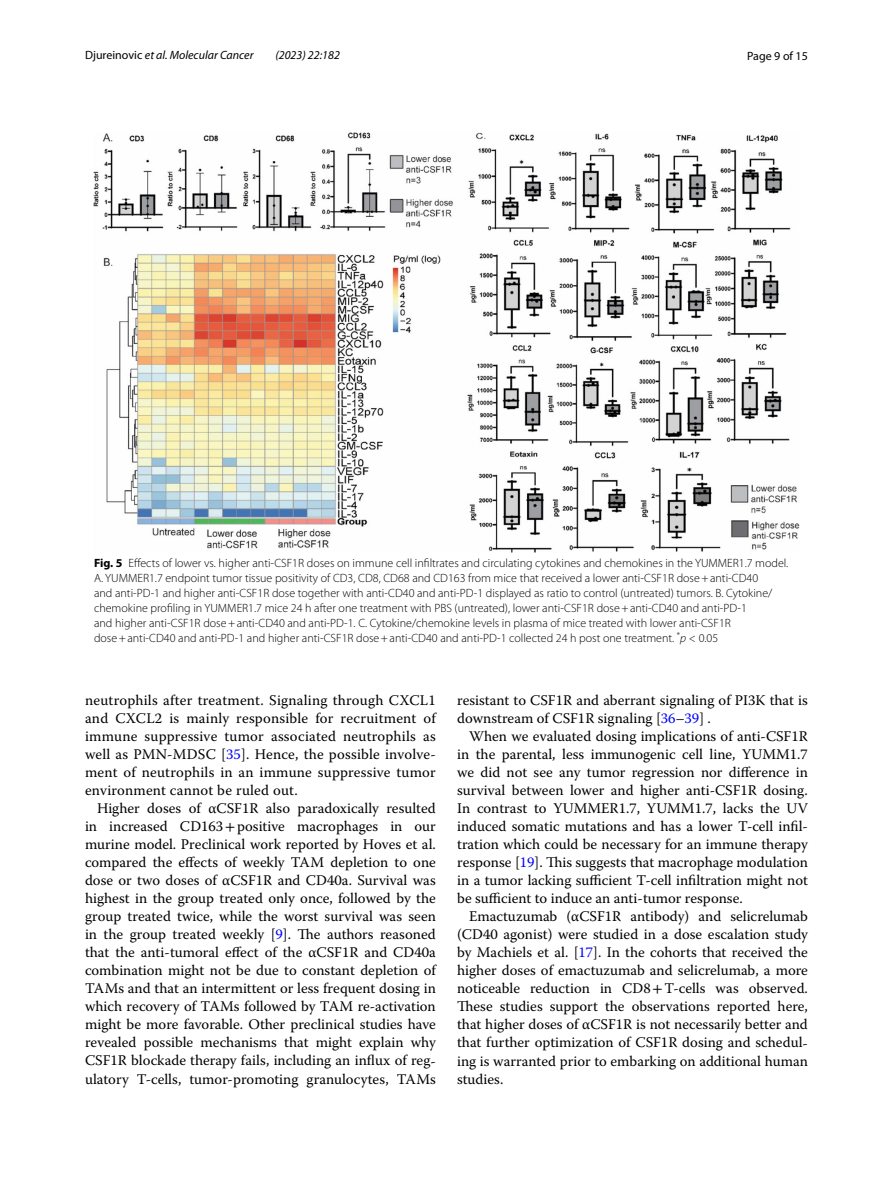
<style>
.page{position:relative;width:893px;height:1187px;background:#fff}
.page>*{position:absolute;margin:0;border:0;box-sizing:border-box;transform-origin:0 0}
.t1{font:14.7px/18px "Warnock Pro";color:#000;text-align:justify}
.t2{font:300 12px/15px "Myriad Pro";color:#000}
.t3{font:italic 12px "Myriad Pro";color:#000}
.t4{font:12px "Myriad Pro";color:#000}
.s1{font-style:normal}
.s2{font-weight:700}
.s3{font-style:italic}
.s4{color:#00f}
.s5{font-family:"STIX"}
</style>
<div class="page">
<img style="left:93px;top:133px;width:707px;height:419px">
<p class="t3" style="left:85px;top:48px;width:170px"><span class="s1">Djureinovic</span> et al. Molecular Cancer</p>
<p class="t3" style="left:275px;top:48px;width:66px">(2023) 22:182</p>
<p class="t4" style="left:747px;top:48px;width:62px">Page 9 of 15</p>
<p class="t2" style="left:94px;top:556px;width:696px"><span class="s2">Fig. 5</span> Effects of lower vs. higher anti-CSF1R doses on immune cell infiltrates and circulating cytokines and chemokines in the YUMMER1.7 model.<br>A. YUMMER1.7 endpoint tumor tissue positivity of CD3, CD8, CD68 and CD163 from mice that received a lower anti-CSF1R dose+anti-CD40<br>and anti-PD-1 and higher anti-CSF1R dose together with anti-CD40 and anti-PD-1 displayed as ratio to control (untreated) tumors. B. Cytokine/ chemokine profiling in YUMMER1.7 mice 24 h after one treatment with PBS (untreated), lower anti-CSF1R dose+anti-CD40 and anti-PD-1<br>and higher anti-CSF1R dose+anti-CD40 and anti-PD-1. C. Cytokine/chemokine levels in plasma of mice treated with lower anti-CSF1R dose+anti-CD40 and anti-PD-1 and higher anti-CSF1R dose+anti-CD40 and anti-PD-1 collected 24 h post one treatment. <sup>*</sup><span class="s3">p</span> &lt; 0.05</p>
<p class="t1" style="left:85px;top:691px;width:352px">neutrophils after treatment. Signaling through CXCL1 and CXCL2 is mainly responsible for recruitment of immune suppressive tumor associated neutrophils as well as PMN-MDSC [<span class="s4">35</span>]. Hence, the possible involve&shy;ment of neutrophils in an immune suppressive tumor environment cannot be ruled out.</p>
<p class="t1" style="left:85px;top:799px;width:352px;text-indent:12px">Higher doses of αCSF1R also paradoxically resulted in increased CD163<span class="s5">+</span>positive macrophages in our murine model. Preclinical work reported by Hoves et al. compared the effects of weekly TAM depletion to one dose or two doses of αCSF1R and CD40a. Survival was highest in the group treated only once, followed by the group treated twice, while the worst survival was seen in the group treated weekly [<span class="s4">9</span>]. The authors reasoned that the anti-tumoral effect of the αCSF1R and CD40a combination might not be due to constant depletion of TAMs and that an intermittent or less frequent dosing in which recovery of TAMs followed by TAM re-activation might be more favorable. Other preclinical studies have revealed possible mechanisms that might explain why CSF1R blockade therapy fails, including an influx of reg&shy;ulatory T-cells, tumor-promoting granulocytes, TAMs</p>
<p class="t1" style="left:457px;top:691px;width:352px">resistant to CSF1R and aberrant signaling of PI3K that is downstream of CSF1R signaling [<span class="s4">36</span>–<span class="s4">39</span>] .</p>
<p class="t1" style="left:457px;top:727px;width:352px;text-indent:12px">When we evaluated dosing implications of anti-CSF1R in the parental, less immunogenic cell line, YUMM1.7 we did not see any tumor regression nor difference in survival between lower and higher anti-CSF1R dosing.<br>In contrast to YUMMER1.7, YUMM1.7, lacks the UV induced somatic mutations and has a lower T-cell infil&shy;tration which could be necessary for an immune therapy response [<span class="s4">19</span>]. This suggests that macrophage modulation in a tumor lacking sufficient T-cell infiltration might not be sufficient to induce an anti-tumor response.</p>
<p class="t1" style="left:457px;top:907px;width:352px;text-indent:12px">Emactuzumab (αCSF1R antibody) and selicrelumab (CD40 agonist) were studied in a dose escalation study by Machiels et al. [<span class="s4">17</span>]. In the cohorts that received the higher doses of emactuzumab and selicrelumab, a more noticeable reduction in CD8<span class="s5">+</span>T-cells was observed.<br>These studies support the observations reported here, that higher doses of αCSF1R is not necessarily better and that further optimization of CSF1R dosing and schedul&shy;ing is warranted prior to embarking on additional human studies.</p>
</div>
